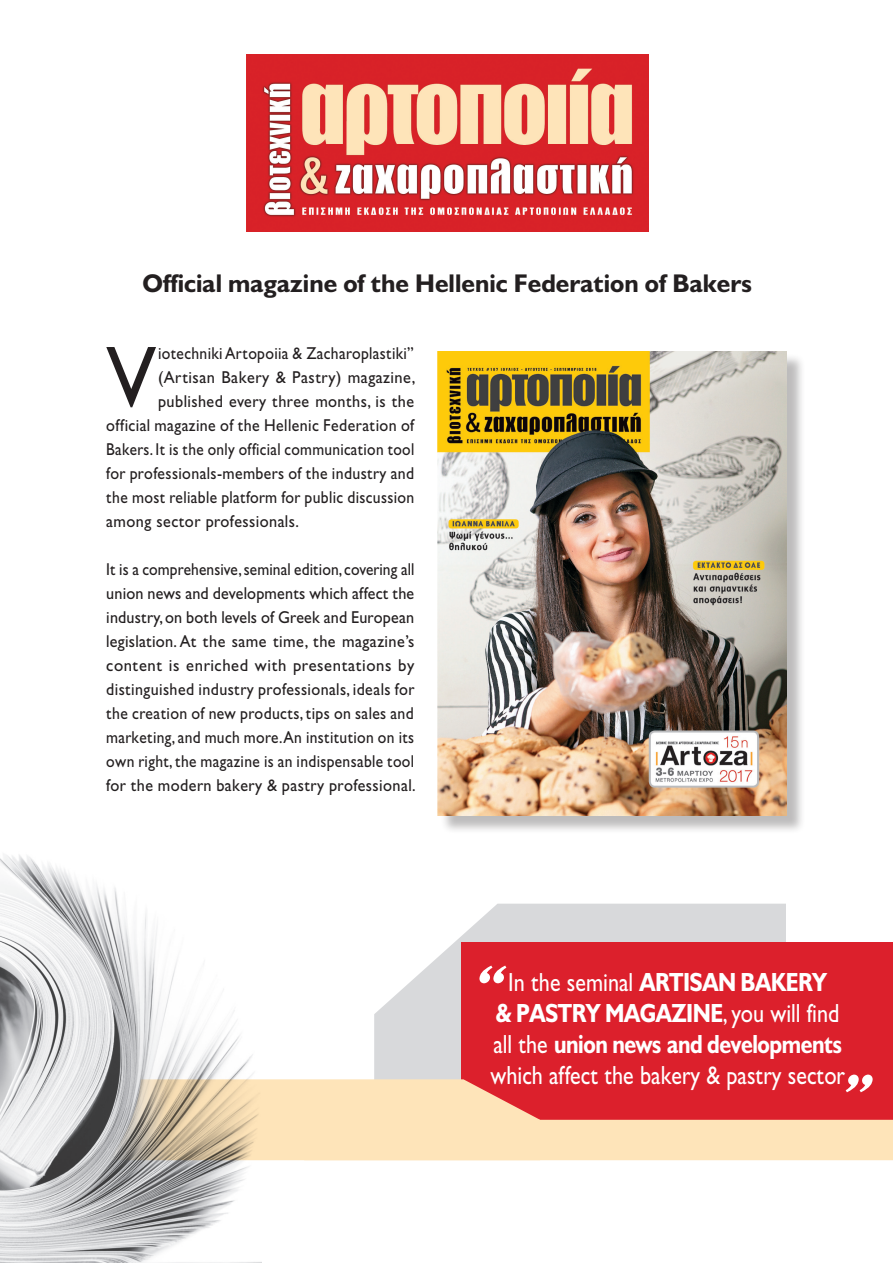
<style>
.page{position:relative;width:893px;height:1263px;background:#fff}
.page>*{position:absolute;margin:0;border:0;box-sizing:border-box;transform-origin:0 0}
.MEDIC_KEIMENO_EXPO{font:87.6px "Gill Sans Hel";color:#231f20;scale:.94 1}
.MEDIC_KEIMENO_EXPO-2{font:26.25px/30.9px "Gill Sans Hel";color:#fff;scale:.84 1}
.MEDIC_KEIMENO_EXPO-3{font:700 26.25px "Gill Sans Hel";letter-spacing:-.02em;color:#fff;scale:.84 1}
.MEDIC_KEIMENO_EXPO-4{font:700 25.65px "Gill Sans Hel";color:#231f20}
.MEDIC_KEIMENO_EXPO-5{font:17.25px/24px "Gill Sans Hel";letter-spacing:.025em;color:#231f20;text-align:justify;scale:.9 1}
.MEDIC_KEIMENO_EXPO-6{font:17.25px "Gill Sans Hel";letter-spacing:.025em;color:#231f20;scale:.94 1}
.MEDIC_KEIMENO_EXPO-7{font:17.25px "Gill Sans Hel";letter-spacing:.025em;color:#231f20;scale:.89 1}
.MEDIC_KEIMENO_EXPO-8{font:17.25px "Gill Sans Hel";letter-spacing:.025em;color:#231f20;scale:.91 1}
.MEDIC_KEIMENO_EXPO-9{font:17.25px "Gill Sans Hel";letter-spacing:.025em;color:#231f20;scale:.93 1}
.MEDIC_KEIMENO_EXPO-10{font:17.25px "Gill Sans Hel";letter-spacing:.025em;color:#231f20;scale:.92 1}
.MEDIC_KEIMENO_EXPO-11{font:17.25px "Gill Sans Hel";letter-spacing:.025em;color:#231f20;scale:.95 1}
.s1{font-weight:400}
.s2{font-weight:700}
</style>
<div class="page">
<svg style="left:374px;top:904px;width:412px;height:170px;fill:#d8d9db"></svg>
<div style="left:461px;top:942px;width:432px;height:212px;background:#dc202c"></div>
<div style="left:440px;top:353px;width:365px;height:481px;background:#231f20;opacity:.3"></div>
<img style="left:438px;top:351px;width:349px;height:464px">
<svg style="left:479px;top:965px;width:27px;height:18px"></svg>
<img style="left:246px;top:54px;width:402px;height:178px">
<svg style="left:261px;top:1074px;width:632px;height:86px"></svg>
<img style="left:0;top:854px;width:261px;height:409px">
<p class="MEDIC_KEIMENO_EXPO-4" style="left:143px;top:270px;width:611px">Official magazine of the Hellenic Federation of Bakers</p>
<p class="MEDIC_KEIMENO_EXPO" style="left:106px;top:332px;width:54px">V</p>
<p class="MEDIC_KEIMENO_EXPO-5" style="left:158px;top:341px;width:286px">iotechniki Artopoiia &amp; Zacharoplastiki”</p>
<p class="MEDIC_KEIMENO_EXPO-11" style="left:158px;top:368px;width:272px">(Artisan Bakery &amp; Pastry) magazine,</p>
<p class="MEDIC_KEIMENO_EXPO-6" style="left:158px;top:392px;width:274px">published every three months, is the</p>
<p class="MEDIC_KEIMENO_EXPO-9" style="left:106px;top:416px;width:333px">official magazine of the Hellenic Federation of</p>
<p class="MEDIC_KEIMENO_EXPO-7" style="left:106px;top:440px;width:347px">Bakers. It is the only official communication tool</p>
<p class="MEDIC_KEIMENO_EXPO-10" style="left:106px;top:464px;width:336px">for professionals-members of the industry and</p>
<p class="MEDIC_KEIMENO_EXPO-8" style="left:106px;top:488px;width:340px">the most reliable platform for public discussion</p>
<p class="MEDIC_KEIMENO_EXPO-6" style="left:106px;top:512px;width:206px">among sector professionals.</p>
<p class="MEDIC_KEIMENO_EXPO-5" style="left:106px;top:557px;width:345px">It is a comprehensive, seminal edition, covering all union news and developments which affect the industry, on both levels of Greek and European legislation. At the same time, the magazine’s content is enriched with presentations by distinguished industry professionals, ideals for the creation of new products, tips on sales and marketing, and much more. An institution on its own right, the magazine is an indispensable tool for the modern bakery &amp; pastry professional.</p>
<p class="MEDIC_KEIMENO_EXPO-3" style="left:508px;top:969px;width:381px"><span class="s1">In the seminal</span> ARTISAN BAKERY</p>
<p class="MEDIC_KEIMENO_EXPO-2" style="left:490px;top:998px;width:423px"><span class="s2">&amp; PASTRY MAGAZINE</span>, you will find all the <span class="s2">union news and developments </span>which affect the bakery &amp; pastry sector</p>
</div>
